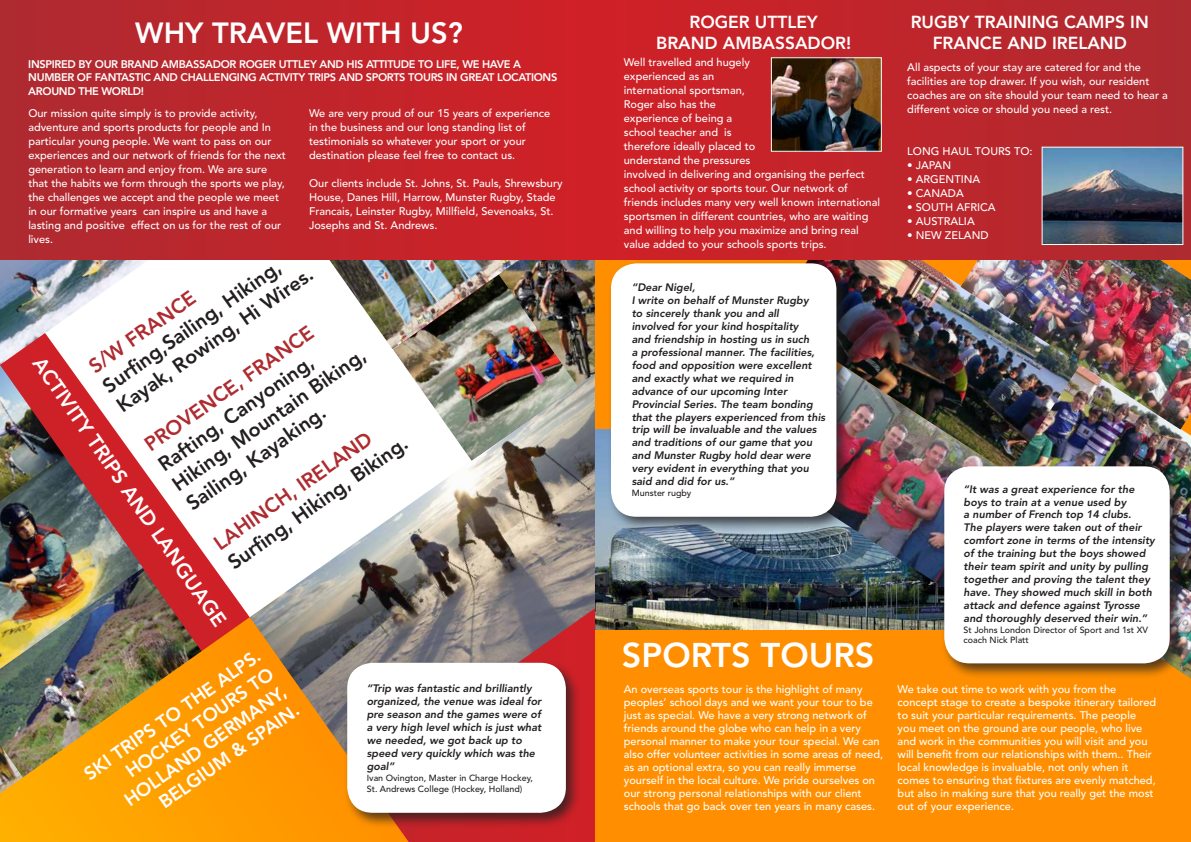
<style>
.page{position:relative;width:1191px;height:842px;background:#fff}
.page>*{position:absolute;margin:0;border:0;box-sizing:border-box;transform-origin:0 0}
.t1{font:800 34.1px "Avenir";color:#fff}
.t2{font:800 29px "Avenir";color:#fff}
.t3{font:800 20.3px "Avenir";color:#fff}
.t4{font:800 20.1px/24.1px "Avenir";color:#231f20}
.t5{font:800 20.1px "Avenir";color:#ae2b30}
.t6{font:800 18.5px/22.1px "Avenir";color:#fff;text-align:right}
.t7{font:800 17.3px/20.8px "Avenir";color:#fff}
.t8{font:500 11px/14px "Avenir";color:#fff}
.t9{font:800 11px/13.2px "Avenir";letter-spacing:-.03em;color:#fff}
.t10{font:italic 800 10.8px/12.9px "Avenir";color:#231f20}
.t11{font:500 8.9px/10.7px "Avenir";color:#231f20}
.s1{font-weight:400}
</style>
<div class="page">
<img style="left:529px;top:260px;width:66px;height:108px">
<img style="left:251px;top:368px;width:344px;height:419px">
<div style="left:595px;top:194px;width:596px;height:648px;background:#ff8f00"></div>
<img style="left:329px;top:260px;width:200px;height:89px">
<img style="left:595px;top:430px;width:345px;height:199px">
<svg style="left:72px;top:370px;width:179px;height:247px"></svg>
<img style="left:770px;top:474px;width:170px;height:144px">
<img style="left:1080px;top:430px;width:111px;height:162px">
<img style="left:393px;top:275px;width:184px;height:186px">
<img style="left:143px;top:550px;width:59px;height:67px">
<img style="left:0;top:365px;width:72px;height:91px">
<img style="left:0;top:260px;width:147px;height:105px">
<div style="left:0;top:0;width:595px;height:260px;background:linear-gradient(to right,#ae2b30,#d02027)"></div>
<img style="left:0;top:456px;width:143px;height:161px">
<img style="left:852px;top:260px;width:228px;height:214px">
<img style="left:960px;top:260px;width:231px;height:170px">
<div style="left:595px;top:0;width:596px;height:260px;background:linear-gradient(to right,#d02026,#ae2c31)"></div>
<img style="left:0;top:617px;width:409px;height:225px">
<div style="left:344px;top:659px;width:237px;height:169px;background:#231f20;opacity:.75"></div>
<div style="left:347px;top:663px;width:219px;height:150px;background:#fff;border-radius:26px"></div>
<div style="left:940px;top:463px;width:245px;height:216px;background:#231f20;opacity:.75"></div>
<div style="left:944px;top:466px;width:225px;height:197px;background:#fff;border-radius:26px"></div>
<div style="left:607px;top:260px;width:245px;height:272px;background:#231f20;opacity:.75"></div>
<div style="left:611px;top:263px;width:225px;height:254px;background:#fff;border-radius:26px"></div>
<img style="left:773px;top:59px;width:107px;height:91px">
<div style="left:771px;top:57px;width:111px;height:95px;border:1px solid #fff"></div>
<img style="left:1043px;top:149px;width:138px;height:94px">
<div style="left:1041px;top:147px;width:142px;height:98px;border:1px solid #fff"></div>
<h2 class="t2" style="left:135px;top:16px;width:329px">WHY TRAVEL WITH US?</h2>
<p class="t9" style="left:28px;top:58px;width:494px">INSPIRED BY OUR BRAND AM BASSADOR ROGER UTTLEY AND HIS ATTITUDE TO LIFE, WE HAVE A<br>NUM BER OF FANTASTIC AND CHALLENGING ACTIVITY TRIPS AND</p>
<p class="t9" style="left:366px;top:71px;width:8px">SPORTS</p>
<p class="t9" style="left:408px;top:71px;width:8px">TOURS</p>
<p class="t9" style="left:446px;top:71px;width:113px">IN GREAT LOCATIONS</p>
<p class="t9" style="left:28px;top:84px;width:117px">AROUND THE WORLD!</p>
<p class="t8" style="left:28px;top:106px;width:259px">Our mission quite simply is to provide activity, adventure and sports products for people and In particular young people. We want to pass on our experiences and our network of friends for the next generation to learn and enjoy from. We are sure that the habits we form through the sports we play, the challenges we accept and the people we meet in our formative years can inspire us and have a lasting and positive effect on us for the rest of our lives.</p>
<p class="t8" style="left:309px;top:106px;width:243px">We are very proud of our 15 years of experience in the business and our long standing list of testimonials so whatever your sport or your destination please feel free to contact us.</p>
<p class="t8" style="left:309px;top:176px;width:255px">Our clients include St. Johns, St. Pauls, Shrewsbury House, Danes Hill, Harrow, Munster Rugby, Stade Francais, Leinster Rugby, Millfield, Sevenoaks, St.<br>Josephs and St. Andrews.</p>
<h3 class="t4" style="left:98px;top:378px;width:237px;rotate:-35deg">SURFI NG,SAILING, HIKING,<br>KAYAK, ROWING, HI WIRES.</h3>
<h3 class="t5" style="left:84px;top:358px;width:127px;rotate:-35deg">S/W FRANCE</h3>
<h3 class="t5" style="left:140px;top:437px;width:203px;rotate:-35deg">PROVENCE, FRANCE</h3>
<h3 class="t4" style="left:153px;top:456px;width:233px;rotate:-35deg">R AFTI NG, C ANYONI NG,<br>HIKING, MOUNTAIN BIKING,<br>SAILING, KAYAKING.</h3>
<h3 class="t3" style="left:47px;top:352px;width:324px;rotate:55deg">ACTIVITY TRIPS AND LANGUAGE</h3>
<h3 class="t6" style="left:79px;top:766px;width:213px;rotate:-35deg">SK I TRIPS TO THE ALPS.<br>HOCKEY TOURS TO<br>HOLLAND GERMANY,<br>BELGIUM &amp; SPAIN.</h3>
<h3 class="t5" style="left:209px;top:535px;width:190px;rotate:-35deg">LAHINCH, IRELAND</h3>
<h3 class="t4" style="left:223px;top:554px;width:217px;rotate:-35deg">SURFI NG, HIKING, BIKING.</h3>
<p class="t10" style="left:367px;top:682px;width:176px">“Trip was fantastic and brilliantly organized, the venue was ideal for pre season and the games were of a very high level which is just what we needed, we got back up to speed very quickly which was the goal”</p>
<p class="t11" style="left:367px;top:773px;width:168px">Ivan Ovington, Master in Charge Hockey,<br>St. Andrews College (Hockey, Holland)</p>
<h3 class="t7" style="left:689px;top:11px;width:13px">ROGER</h3>
<h3 class="t7" style="left:755px;top:11px;width:12px">UTTLEY</h3>
<h3 class="t7" style="left:656px;top:32px;width:13px">BRAND</h3>
<h3 class="t7" style="left:723px;top:32px;width:42px">AMBASSADOR</h3>
<h3 class="t7" style="left:846px;top:32px;width:7px">!</h3>
<p class="t8" style="left:624px;top:55px;width:258px">Well travelled and hugely<br>experienced as an<br>international sportsman,<br>Roger also has the<br>experience of being a<br>school teacher and is<br>therefore ideally placed to<br>understand the pressures<br>involved in delivering and organising the perfect school activity or sports tour. Our network of friends includes many very well known international sportsmen in different countries, who are waiting and willing to help you maximize and bring real value added to your schools sports trips.</p>
<p class="t10" style="left:631px;top:281px;width:195px">“Dear Nigel,<br>I write on behalf of Munster Rugby<br>to sincerely thank you and all<br>involved for your kind hospitality<br>and friendship in hosting us in such<br>a professional manner. The facilities, food and opposition were excellent and exactly what we required in advance of our upcoming Inter<br>Provincial Series. The team bonding that the players experienced from this trip will be invaluable and the values and traditions of our game that you and Munster Rugby hold dear were very evident in everything that you said and did for us.”</p>
<p class="t11" style="left:631px;top:488px;width:61px">Munster rugby</p>
<h1 class="t1" style="left:622px;top:635px;width:254px">SPORTS TOURS</h1>
<h3 class="t7" style="left:910px;top:11px;width:13px">RUGBY</h3>
<h3 class="t7" style="left:932px;top:11px;width:218px;text-indent:42px">TRAINING CAM PS IN<br>FRANCE AND IRELAND</h3>
<p class="t8" style="left:907px;top:61px;width:262px">All aspects of your stay are catered for and the facilities are top drawer. If you wish, our resident coaches are on site should your team need to hear a different voice or should you need a rest.</p>
<p class="t8" style="left:907px;top:145px;width:127px">LONG HAUL TOURS TO:</p>
<p class="t8" style="left:907px;top:159px;width:45px"><span class="s1">•</span> JAPAN</p>
<p class="t8" style="left:907px;top:173px;width:17px"><span class="s1">•</span> arg</p>
<p class="t8" style="left:939px;top:173px;width:15px">entina</p>
<p class="t8" style="left:907px;top:187px;width:58px"><span class="s1">•</span> CANADA</p>
<p class="t8" style="left:907px;top:201px;width:90px"><span class="s1">•</span> SOUTH AFRICA</p>
<p class="t8" style="left:907px;top:215px;width:69px"><span class="s1">•</span> AUSTRALIA</p>
<p class="t8" style="left:907px;top:229px;width:83px"><span class="s1">•</span> NEW ZELAND</p>
<p class="t10" style="left:963px;top:482px;width:193px">“It was a great experience for the boys to train at a venue used by<br>a number of French top 14 clubs.<br>The players were taken out of their comfort zone in terms of the intensity of the training but the boys showed their team spirit and unity by pulling together and proving the talent they have. They showed much skill in both attack and defence against Tyrosse and thoroughly deserved their win.”</p>
<p class="t11" style="left:963px;top:624px;width:186px">St Johns London Director of Sport and 1st XV coach Nick Platt</p>
<p class="t8" style="left:624px;top:683px;width:261px;line-height:13px">An overseas sports tour is the highlight of many peoples’ school days and we want your tour to be just as special. We have a very strong network of friends around the globe who can help in a very personal manner to make your tour special. We can also offer volunteer activities in some areas of need, as an optional extra, so you can really immerse yourself in the local culture. We pride ourselves on our strong personal relationships with our client schools that go back over ten years in many cases.</p>
<p class="t8" style="left:897px;top:683px;width:260px;line-height:13px">We take out time to work with you from the concept stage to create a bespoke itinerary tailored to suit your particular requirements. The people you meet on the ground are our people, who live and work in the communities you will visit and you will benefit from our relationships with them.. Their local knowledge is invaluable, not only when it comes to ensuring that fixtures are evenly matched, but also in making sure that you really get the most out of your experience.</p>
</div>
